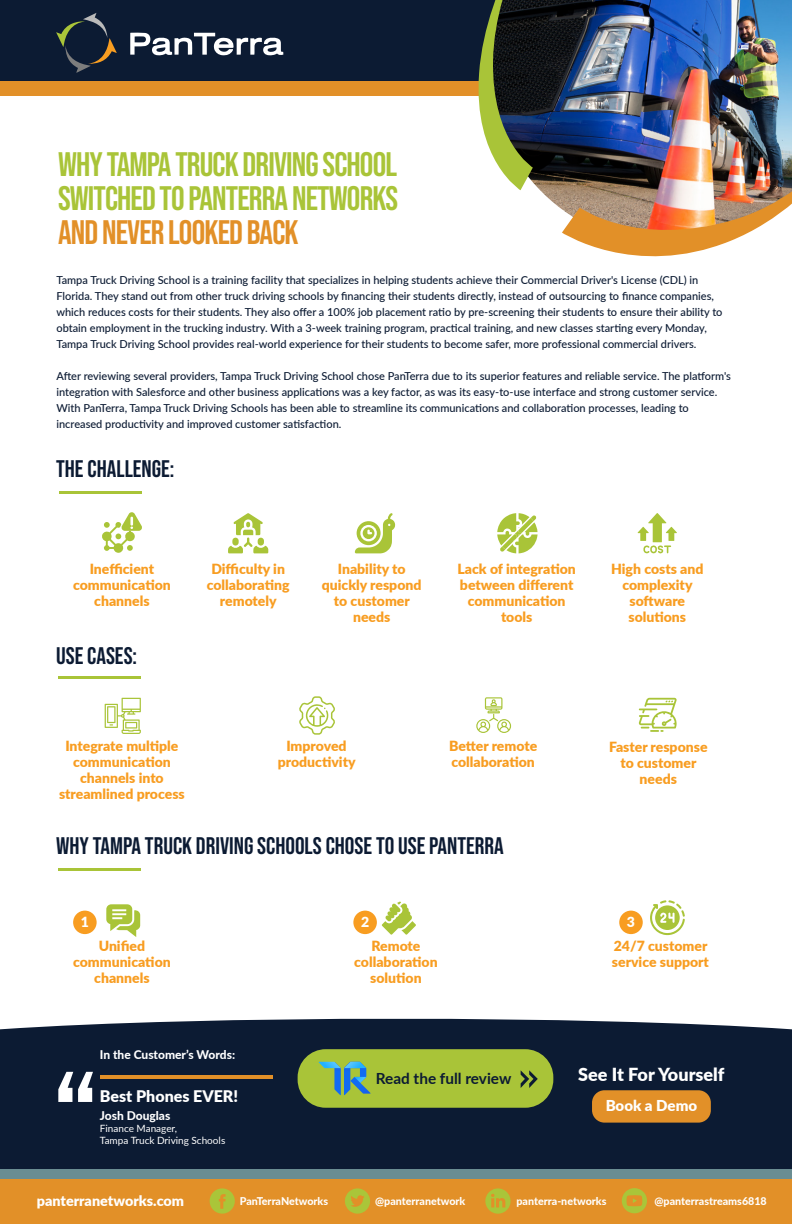
<style>
.page{position:relative;width:792px;height:1224px;background:#fff}
.page>*{position:absolute;margin:0;border:0;box-sizing:border-box;transform-origin:0 0}
.t1{font:34px/34px "Bebas Neue";letter-spacing:-.025em;color:#a9c438}
.t2{font:34px "Bebas Neue";letter-spacing:-.025em;color:#e29028}
.t3{font:24px "Bebas Neue";color:#0c1b33}
.t4{font:900 18px "Lato";color:#fff}
.t5{font:900 16px "Lato";color:#fff}
.t6{font:700 15.4px "Lato";color:#0c1b33}
.t7{font:900 15px "Lato";color:#fff}
.t8{font:900 14.4px "Lato";color:#fff}
.t9{font:900 14px/16px "Lato";color:#f89d21;text-align:center}
.t10{font:900 14px "Lato";color:#fff}
.t11{font:800 12px "Lato";color:#fff}
.t12{font:500 11px/16px "Lato";color:#0c1b33}
.t13{font:800 10.7px "Lato";color:#fff}
.t14{font:10px/12px "Lato";color:#fff}
</style>
<div class="page">
<div style="left:0;top:0;width:792px;height:83px;background:#0c1b33"></div>
<div style="left:0;top:1178px;width:792px;height:46px;background:#e29028"></div>
<div style="left:0;top:1018px;width:792px;height:152px;background:#0c1b33"></div>
<hr style="left:60px;top:492px;width:82px;height:2px;background:#a9c438">
<hr style="left:59px;top:677px;width:82px;height:2px;background:#a9c438">
<hr style="left:59px;top:868px;width:82px;height:3px;background:#a9c438">
<svg style="left:58px;top:1072px;width:35px;height:30px"></svg>
<hr style="left:100px;top:1075px;width:173px;height:3px;background:#e29028">
<div style="left:298px;top:1049px;width:255px;height:59px;background:#a9c438;border-radius:28px"></div>
<svg style="left:319px;top:1062px;width:52px;height:33px"></svg>
<svg style="left:521px;top:1070px;width:17px;height:18px"></svg>
<div style="left:592px;top:1090px;width:119px;height:33px;background:#e29028;border-radius:12px"></div>
<svg style="left:209px;top:1188px;width:26px;height:26px"></svg>
<svg style="left:345px;top:1188px;width:25px;height:26px"></svg>
<svg style="left:485px;top:1188px;width:26px;height:26px"></svg>
<svg style="left:622px;top:1188px;width:25px;height:26px"></svg>
<svg style="left:228px;top:513px;width:40px;height:40px"></svg>
<svg style="left:355px;top:513px;width:40px;height:40px"></svg>
<svg style="left:497px;top:513px;width:41px;height:40px"></svg>
<svg style="left:638px;top:513px;width:39px;height:41px"></svg>
<div style="left:0;top:1170px;width:792px;height:9px;background:#6a8d92"></div>
<svg style="left:56px;top:13px;width:61px;height:60px"></svg>
<svg style="left:130px;top:33px;width:153px;height:23px"></svg>
<div style="left:0;top:82px;width:611px;height:14px;background:#e29028"></div>
<img style="left:520px;top:0;width:272px;height:210px">
<svg style="left:473px;top:0;width:77px;height:190px"></svg>
<img style="left:562px;top:94px;width:230px;height:163px">
<div style="left:73px;top:911px;width:24px;height:23px;background:#f89d21;border-radius:50%"></div>
<div style="left:353px;top:911px;width:24px;height:23px;background:#f89d21;border-radius:50%"></div>
<div style="left:619px;top:911px;width:24px;height:23px;background:#f89d21;border-radius:50%"></div>
<svg style="left:102px;top:512px;width:40px;height:41px"></svg>
<svg style="left:105px;top:698px;width:36px;height:36px"></svg>
<svg style="left:299px;top:696px;width:36px;height:39px"></svg>
<svg style="left:476px;top:697px;width:35px;height:36px"></svg>
<svg style="left:638px;top:698px;width:39px;height:34px"></svg>
<svg style="left:106px;top:904px;width:34px;height:33px"></svg>
<svg style="left:382px;top:901px;width:34px;height:34px"></svg>
<svg style="left:650px;top:900px;width:35px;height:35px"></svg>
<h1 class="t1" style="left:58px;top:147px;width:342px">WHY TAMPA TRUCK DRIVING SCHOOL<br>SWITCHED TO PANTERRA NETWORKS</h1>
<h1 class="t2" style="left:58px;top:213px;width:242px">AND NEVER LOOKED BACK</h1>
<p class="t12" style="left:56px;top:271px;width:668px">Tampa Truck Driving School is a training facility that specializes in helping students achieve their Commercial Driver's License (CDL) in Florida. They stand out from other truck driving schools by financing their students directly, instead of outsourcing to finance companies, which reduces costs for their students. They also offer a 100% job placement ratio by pre-screening their students to ensure their ability to obtain employment in the trucking industry. With a 3-week training program, practical training, and new classes starting every Monday, Tampa Truck Driving School provides real-world experience for their students to become safer, more professional commercial drivers.</p>
<p class="t12" style="left:56px;top:367px;width:676px">After reviewing several providers, Tampa Truck Driving School chose PanTerra due to its superior features and reliable service. The platform's integration with Salesforce and other business applications was a key factor, as was its easy-to-use interface and strong customer service.<br>With PanTerra, Tampa Truck Driving Schools has been able to streamline its communications and collaboration processes, leading to increased productivity and improved customer satisfaction.</p>
<h2 class="t3" style="left:56px;top:455px;width:120px">THE CHALLENGE:</h2>
<p class="t9" style="left:73px;top:561px;width:99px">Inefficient communication channels</p>
<p class="t9" style="left:207px;top:561px;width:84px">Difficulty in collaborating remotely</p>
<p class="t9" style="left:322px;top:561px;width:101px">Inability to quickly respond to customer needs</p>
<p class="t9" style="left:458px;top:561px;width:120px">Lack of integration between different communication tools</p>
<p class="t9" style="left:611px;top:561px;width:94px">High costs and complexity software solutions</p>
<h2 class="t3" style="left:56px;top:642px;width:83px">USE CASES:</h2>
<p class="t9" style="left:59px;top:737px;width:127px">Integrate multiple communication channels into streamlined process</p>
<p class="t9" style="left:278px;top:737px;width:79px">Improved productivity</p>
<p class="t9" style="left:449px;top:737px;width:90px;text-align:left">Better remote collaboration</p>
<h2 class="t3" style="left:56px;top:832px;width:449px">WHY TAMPA TRUCK DRIVING SCHOOLS CHOSE TO USE PANTERRA</h2>
<p class="t9" style="left:609px;top:739px;width:100px">Faster response to customer needs</p>
<p class="t10" style="left:81px;top:911px;width:10px">1</p>
<p class="t10" style="left:361px;top:911px;width:10px">2</p>
<p class="t10" style="left:627px;top:911px;width:10px">3</p>
<p class="t9" style="left:73px;top:938px;width:99px">Unified communication channels</p>
<p class="t9" style="left:612px;top:938px;width:99px;text-align:left">24/7 customer service support</p>
<p class="t9" style="left:354px;top:938px;width:85px">Remote collaboration solution</p>
<p class="t11" style="left:100px;top:1046px;width:137px">In the Customer’s Words:</p>
<h3 class="t5" style="left:100px;top:1084px;width:140px">Best Phones EVER!</h3>
<p class="t11" style="left:100px;top:1107px;width:72px">Josh Douglas</p>
<p class="t14" style="left:100px;top:1122px;width:127px">Finance Manager,<br>Tampa Truck Driving Schools</p>
<h3 class="t6" style="left:376px;top:1067px;width:137px">Read the full review</h3>
<h3 class="t4" style="left:578px;top:1061px;width:148px">See It For Yourself</h3>
<h3 class="t7" style="left:606px;top:1095px;width:93px">Book a Demo</h3>
<h3 class="t8" style="left:37px;top:1190px;width:149px">panterranetworks.com</h3>
<p class="t13" style="left:240px;top:1193px;width:90px">PanTerraNetworks</p>
<p class="t13" style="left:375px;top:1193px;width:92px">@panterranetwork</p>
<p class="t13" style="left:517px;top:1193px;width:91px">panterra-networks</p>
<p class="t13" style="left:655px;top:1193px;width:114px">@panterrastreams6818</p>
</div>
